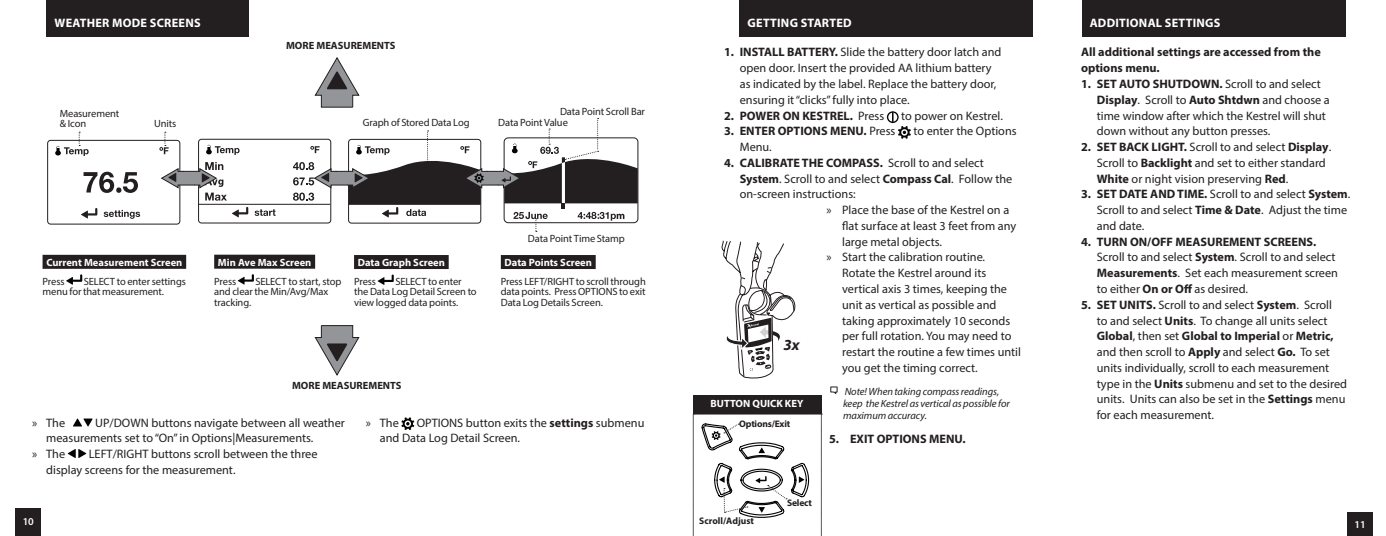
<style>
.page{position:relative;width:1386px;height:536px;background:#fff}
.page>*{position:absolute;margin:0;border:0;box-sizing:border-box;transform-origin:0 0}
.t1{font:italic 700 15.4px "Myriad Pro";color:#221d1f}
.t2{font:12.25px/15.8px "Myriad Pro";color:#231f20}
.t3{font:700 12.25px/15.8px "Myriad Pro";color:#231f20}
.t4{font:700 12.25px "Myriad Pro";letter-spacing:.02em;color:#fff}
.t5{font:10.5px/10.5px "Myriad Pro";letter-spacing:-.015em;color:#231f20}
.t6{font:700 10.5px "Myriad Pro";color:#fff}
.t7{font:italic 10.5px/12.2px "Myriad Pro";letter-spacing:-.005em;color:#231f20}
.t8{font:700 10.5px "Myriad Pro";color:#231f20}
.t9{font:600 10.5px "Myriad Pro";color:#fff}
.t10{font:700 9.45px "Myriad Pro";letter-spacing:-.015em;color:#231f20}
.s1{font-weight:700}
.s2{font-weight:400}
</style>
<div class="page">
<div style="left:1348px;top:512px;width:25px;height:24px;background:#231f20"></div>
<div style="left:16px;top:508px;width:25px;height:28px;background:#231f20"></div>
<div style="left:198px;top:139px;width:133px;height:84px;border:1px solid #231f20;border-radius:3px"></div>
<svg style="left:255px;top:209px;width:21px;height:7px"></svg>
<svg style="left:206px;top:145px;width:34px;height:10px"></svg>
<svg style="left:232px;top:207px;width:16px;height:10px"></svg>
<div style="left:47px;top:140px;width:133px;height:84px;border:1px solid #231f20;border-radius:3px"></div>
<svg style="left:84px;top:172px;width:54px;height:21px"></svg>
<svg style="left:104px;top:210px;width:36px;height:9px"></svg>
<svg style="left:55px;top:132px;width:34px;height:24px"></svg>
<svg style="left:160px;top:132px;width:9px;height:22px"></svg>
<svg style="left:81px;top:208px;width:16px;height:10px"></svg>
<div style="left:47px;top:0;width:202px;height:37px;background:#231f20"></div>
<hr style="left:199px;top:204px;width:131px;height:1px;background:#231f20">
<div style="left:43px;top:255px;width:143px;height:14px;background:#231f20"></div>
<svg style="left:66px;top:274px;width:16px;height:10px"></svg>
<div style="left:214px;top:254px;width:101px;height:14px;background:#231f20"></div>
<svg style="left:238px;top:274px;width:16px;height:10px"></svg>
<div style="left:354px;top:255px;width:95px;height:14px;background:#231f20"></div>
<svg style="left:378px;top:274px;width:16px;height:11px"></svg>
<div style="left:501px;top:255px;width:95px;height:14px;background:#231f20"></div>
<svg style="left:315px;top:57px;width:44px;height:51px"></svg>
<svg style="left:315px;top:325px;width:44px;height:50px"></svg>
<svg style="left:73px;top:418px;width:20px;height:8px"></svg>
<svg style="left:68px;top:449px;width:18px;height:9px"></svg>
<svg style="left:401px;top:417px;width:13px;height:13px"></svg>
<svg style="left:161px;top:162px;width:66px;height:38px"></svg>
<svg style="left:293px;top:118px;width:345px;height:114px"></svg>
<svg style="left:887px;top:111px;width:12px;height:12px"></svg>
<div style="left:888px;top:113px;width:9px;height:9px;background:#fff;border-radius:50%"></div>
<svg style="left:892px;top:112px;width:19px;height:27px"></svg>
<div style="left:740px;top:0;width:293px;height:37px;background:#231f20"></div>
<svg style="left:722px;top:241px;width:74px;height:137px"></svg>
<svg style="left:830px;top:386px;width:8px;height:8px"></svg>
<div style="left:693px;top:395px;width:129px;height:19px;background:#231f20"></div>
<svg style="left:693px;top:414px;width:129px;height:122px"></svg>
<div style="left:1082px;top:0;width:264px;height:37px;background:#231f20"></div>
<p class="t4" style="left:55px;top:15px;width:148px">WEATHER MODE SCREENS</p>
<p class="t5" style="left:60px;top:108px;width:61px">Measurement &amp; Icon</p>
<p class="t5" style="left:154px;top:118px;width:24px">Units</p>
<p class="t8" style="left:286px;top:38px;width:111px">MORE MEASUREMENTS</p>
<p class="t5" style="left:560px;top:106px;width:86px">Data Point Scroll Bar</p>
<p class="t5" style="left:363px;top:117px;width:108px">Graph of Stored Data Log</p>
<p class="t5" style="left:498px;top:117px;width:71px">Data Point Value</p>
<p class="t6" style="left:46px;top:255px;width:138px">Current Measurement Screen</p>
<p class="t5" style="left:43px;top:276px;width:23px">Press</p>
<p class="t5" style="left:43px;top:276px;width:145px;text-indent:41px">SELECT to enter settings menu for that measurement.</p>
<p class="t6" style="left:218px;top:255px;width:95px">Min Ave Max Screen</p>
<p class="t5" style="left:214px;top:275px;width:23px">Press</p>
<p class="t5" style="left:214px;top:275px;width:129px;text-indent:41px">SELECT to start, stop and clear the Min/Avg/Max tracking.</p>
<p class="t6" style="left:358px;top:256px;width:89px">Data Graph Screen</p>
<p class="t5" style="left:354px;top:276px;width:23px">Press</p>
<p class="t5" style="left:354px;top:276px;width:124px;text-indent:41px">SELECT to enter the Data Log Detail Screen to view logged data points.</p>
<p class="t5" style="left:528px;top:233px;width:98px">Data Point Time Stamp</p>
<p class="t6" style="left:505px;top:256px;width:89px">Data Points Screen</p>
<p class="t5" style="left:501px;top:276px;width:147px;text-align:justify">Press LEFT/RIGHT to scroll through data points. Press OPTIONS to exit Data Log Details Screen.</p>
<p class="t8" style="left:292px;top:379px;width:111px">MORE MEASUREMENTS</p>
<p class="t2" style="left:32px;top:414px;width:34px">» The</p>
<p class="t2" style="left:95px;top:414px;width:251px">UP/DOWN buttons navigate between all weather</p>
<p class="t2" style="left:46px;top:430px;width:269px">measurements set to “On” in Options|Measurements.</p>
<p class="t2" style="left:32px;top:445px;width:34px">» The</p>
<p class="t2" style="left:46px;top:445px;width:273px;text-indent:43px">LEFT/RIGHT buttons scroll between the three display screens for the measurement.</p>
<p class="t9" style="left:23px;top:514px;width:13px">10</p>
<p class="t2" style="left:380px;top:414px;width:266px;text-indent:37px">OPTIONS button exits the <span class="s1">settings</span> submenu and Data Log Detail Screen.</p>
<p class="t2" style="left:366px;top:414px;width:34px">» The</p>
<p class="t4" style="left:748px;top:15px;width:106px">GETTING STARTED</p>
<p class="t2" style="left:740px;top:44px;width:263px;text-indent:-16px"><span class="s1">1. INSTALL BATTERY.</span> Slide the battery door latch and open door. Insert the provided AA lithium battery as indicated by the label. Replace the battery door, ensuring it “clicks” fully into place.</p>
<p class="t3" style="left:724px;top:107px;width:162px">2. POWER ON KESTREL. <span class="s2">Press</span></p>
<p class="t2" style="left:901px;top:107px;width:103px">to power on Kestrel.</p>
<p class="t3" style="left:724px;top:123px;width:173px">3. ENTER OPTIONS MENU. <span class="s2">Press</span></p>
<p class="t2" style="left:913px;top:123px;width:105px">to enter the Options</p>
<p class="t2" style="left:740px;top:139px;width:34px">Menu.</p>
<p class="t3" style="left:724px;top:154px;width:261px">4. CALIBRATE THE COMPASS. <span class="s2">Scroll to and select</span></p>
<p class="t2" style="left:740px;top:170px;width:274px"><span class="s1">System</span>. Scroll to and select <span class="s1">Compass Cal</span>. Follow the</p>
<p class="t2" style="left:740px;top:186px;width:117px">on-screen instructions:</p>
<p class="t2" style="left:826px;top:202px;width:184px">» Place the base of the Kestrel on a</p>
<p class="t2" style="left:842px;top:218px;width:175px">flat surface at least 3 feet from any</p>
<p class="t2" style="left:842px;top:233px;width:101px">large metal objects.</p>
<p class="t2" style="left:826px;top:249px;width:160px">» Start the calibration routine.</p>
<p class="t2" style="left:842px;top:265px;width:146px">Rotate the Kestrel around its</p>
<p class="t2" style="left:842px;top:281px;width:166px">vertical axis 3 times, keeping the</p>
<p class="t2" style="left:842px;top:296px;width:156px">unit as vertical as possible and</p>
<p class="t2" style="left:842px;top:312px;width:170px">taking approximately 10 seconds</p>
<p class="t2" style="left:842px;top:328px;width:171px">per full rotation. You may need to</p>
<p class="t2" style="left:842px;top:344px;width:180px">restart the routine a few times until</p>
<p class="t2" style="left:842px;top:359px;width:137px">you get the timing correct.</p>
<p class="t7" style="left:843px;top:384px;width:168px">Note! When taking compass readings, keep the Kestrel as vertical as possible for maximum accuracy.</p>
<p class="t3" style="left:829px;top:430px;width:138px">5. EXIT OPTIONS MENU.</p>
<p class="t1" style="left:784px;top:335px;width:18px">3x</p>
<p class="t6" style="left:711px;top:397px;width:94px">BUTTON QUICK KEY</p>
<p class="t10" style="left:739px;top:417px;width:53px">Options/Exit</p>
<p class="t10" style="left:699px;top:514px;width:56px">Scroll/Adjust</p>
<p class="t10" style="left:787px;top:496px;width:26px">Select</p>
<p class="t4" style="left:1090px;top:15px;width:132px">ADDITIONAL SETTINGS</p>
<p class="t3" style="left:1081px;top:44px;width:241px">All additional settings are accessed from the options menu.</p>
<p class="t2" style="left:1097px;top:76px;width:235px;text-indent:-16px"><span class="s1">1. SET AUTO SHUTDOWN.</span> Scroll to and select <span class="s1">Display</span>. Scroll to <span class="s1">Auto Shtdwn</span> and choose a time window after which the Kestrel will shut down without any button presses.</p>
<p class="t2" style="left:1097px;top:139px;width:236px;text-indent:-16px"><span class="s1">2. SET BACK LIGHT.</span> Scroll to and select <span class="s1">Display</span>.<br>Scroll to <span class="s1">Backlight</span> and set to either standard<br><span class="s1">White</span> or night vision preserving <span class="s1">Red</span>.</p>
<p class="t2" style="left:1097px;top:186px;width:255px;text-indent:-16px"><span class="s1">3. SET DATE AND TIME.</span> Scroll to and select <span class="s1">System</span>.<br>Scroll to and select <span class="s1">Time &amp; Date</span>. Adjust the time and date.</p>
<p class="t2" style="left:1097px;top:233px;width:243px;text-indent:-16px"><span class="s1">4. TURN ON/OFF MEASUREMENT SCREENS.<br></span>Scroll to and select <span class="s1">System</span>. Scroll to and select <span class="s1">Measurements</span>. Set each measurement screen to either <span class="s1">On or Off</span> as desired.</p>
<p class="t2" style="left:1097px;top:296px;width:252px;text-indent:-16px"><span class="s1">5. SET UNITS.</span> Scroll to and select <span class="s1">System</span>. Scroll<br>to and select <span class="s1">Units</span>. To change all units select <span class="s1">Global</span>, then set <span class="s1">Global to Imperial</span> or <span class="s1">Metric, </span>and then scroll to <span class="s1">Apply</span> and select <span class="s1">Go.</span> To set units individually, scroll to each measurement type in the <span class="s1">Units</span> submenu and set to the desired units. Units can also be set in the <span class="s1">Settings</span> menu for each measurement.</p>
<p class="t9" style="left:1355px;top:517px;width:13px">11</p>
</div>
